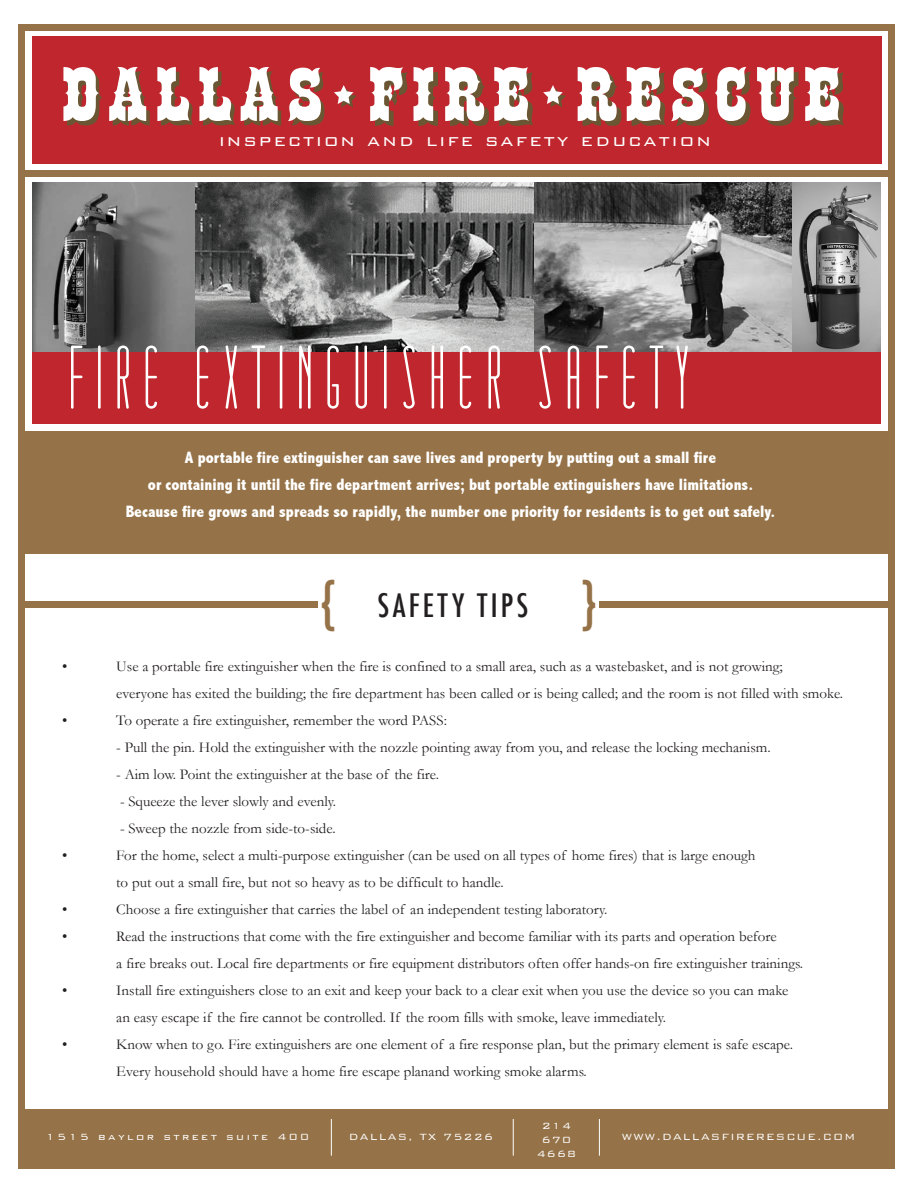
<style>
.page{position:relative;width:918px;height:1188px;background:#fff}
.page>*{position:absolute;margin:0;border:0;box-sizing:border-box;transform-origin:0 0}
.t1{font:84.15px "Matchbook";letter-spacing:.1em;color:#fff}
.t2{font:expanded 73.35px "Hasler Circus";letter-spacing:.1em;color:#fff}
.t3{font:500 condensed 31.5px "Futura";letter-spacing:.1em;color:#231f20}
.t4{font:300 21px "Bank Gothic";letter-spacing:.1em;color:#fff}
.t5{font:800 condensed 16.5px/27px "Abadi";color:#fff;text-align:center}
.t6{font:15px/27px "Garamond";color:#231f20}
.t7{font:300 12px/14.4px "Bank Gothic";letter-spacing:.1em;color:#fff;text-align:center}
.t8{font:300 12px "Bank Gothic";letter-spacing:.2em;color:#fff}
.s1{font-size:49.65px;color:#957247}
</style>
<div class="page">
<div style="left:32px;top:37px;width:849px;height:127px;background:#c0262d"></div>
<div style="left:18px;top:1110px;width:877px;height:59px;background:#957247"></div>
<div style="left:18px;top:170px;width:877px;height:7px;background:#957247"></div>
<div style="left:18px;top:26px;width:7px;height:1104px;background:#957247"></div>
<div style="left:889px;top:26px;width:6px;height:1098px;background:#957247"></div>
<div style="left:582px;top:24px;width:313px;height:7px;background:#957247"></div>
<div style="left:18px;top:24px;width:569px;height:7px;background:#957247"></div>
<svg style="left:543px;top:85px;width:23px;height:22px"></svg>
<svg style="left:334px;top:85px;width:23px;height:22px"></svg>
<div style="left:24px;top:431px;width:871px;height:122px;background:#957247"></div>
<div style="left:22px;top:602px;width:296px;height:6px;background:#957247"></div>
<div style="left:599px;top:602px;width:296px;height:6px;background:#957247"></div>
<img style="left:484px;top:182px;width:308px;height:170px">
<img style="left:32px;top:183px;width:163px;height:169px">
<img style="left:195px;top:183px;width:339px;height:169px">
<img style="left:792px;top:182px;width:89px;height:170px">
<div style="left:32px;top:352px;width:849px;height:72px;background:#c0262d"></div>
<h2 class="t2" style="left:368px;top:48px;width:474px">FIRE RESCUE</h2>
<h3 class="t4" style="left:219px;top:129px;width:493px">inspection and life safety education</h3>
<h2 class="t2" style="left:61px;top:48px;width:263px">DALLAS</h2>
<h1 class="t1" style="left:67px;top:334px;width:627px">FIRE EXTINGUISHER SAFETY</h1>
<p class="t5" style="left:126px;top:444px;width:651px">A portable fire extinguisher can save lives and property by putting out a small fire<br>or containing it until the fire department arrives; but portable extinguishers have limitations.<br>Because fire grows and spreads so rapidly, the number one priority for residents is to get out safely.</p>
<h3 class="t3" style="left:320px;top:585px;width:209px"><span class="s1">{</span> SAFETY TIPS</h3>
<p class="t6" style="left:62px;top:653px;width:7px">•</p>
<p class="t6" style="left:116px;top:653px;width:728px">Use a portable fire extinguisher when the fire is confined to a small area, such as a wastebasket, and is not growing;<br>everyone has exited the building; the fire department has been called or is being called; and the room is not filled with smoke.</p>
<p class="t6" style="left:62px;top:707px;width:7px">•</p>
<p class="t6" style="left:116px;top:707px;width:332px">To operate a fire extinguisher, remember the word PASS:</p>
<p class="t6" style="left:116px;top:734px;width:656px">- Pull the pin. Hold the extinguisher with the nozzle pointing away from you, and release the locking mechanism.</p>
<p class="t6" style="left:116px;top:761px;width:324px">- Aim low. Point the extinguisher at the base of the fire.</p>
<p class="t6" style="left:120px;top:788px;width:218px">- Squeeze the lever slowly and evenly.</p>
<p class="t6" style="left:120px;top:815px;width:217px">- Sweep the nozzle from side-to-side.</p>
<p class="t6" style="left:62px;top:842px;width:7px">•</p>
<p class="t6" style="left:116px;top:842px;width:641px">For the home, select a multi-purpose extinguisher (can be used on all types of home fires) that is large enough to put out a small fire, but not so heavy as to be difficult to handle.</p>
<p class="t6" style="left:62px;top:896px;width:7px">•</p>
<p class="t6" style="left:116px;top:896px;width:493px">Choose a fire extinguisher that carries the label of an independent testing laboratory.</p>
<p class="t6" style="left:62px;top:923px;width:7px">•</p>
<p class="t6" style="left:116px;top:923px;width:688px">Read the instructions that come with the fire extinguisher and become familiar with its parts and operation before<br>a fire breaks out. Local fire departments or fire equipment distributors often offer hands-on fire extinguisher trainings.</p>
<p class="t6" style="left:62px;top:977px;width:7px">•</p>
<p class="t6" style="left:116px;top:977px;width:674px">Install fire extinguishers close to an exit and keep your back to a clear exit when you use the device so you can make an easy escape if the fire cannot be controlled. If the room fills with smoke, leave immediately.</p>
<p class="t6" style="left:62px;top:1031px;width:7px">•</p>
<p class="t6" style="left:116px;top:1031px;width:678px">Know when to go. Fire extinguishers are one element of a fire response plan, but the primary element is safe escape.<br>Every household should have a home fire escape planand working smoke alarms.</p>
<p class="t7" style="left:537px;top:1118px;width:41px">214<br>670<br>4668</p>
<p class="t8" style="left:46px;top:1130px;width:265px">1515 baylor street suite 400</p>
<p class="t7" style="left:349px;top:1129px;width:146px">DALLAS, TX 75226</p>
<p class="t7" style="left:622px;top:1129px;width:235px">WWW.DALLASFIRERESCUE.COM</p>
</div>
